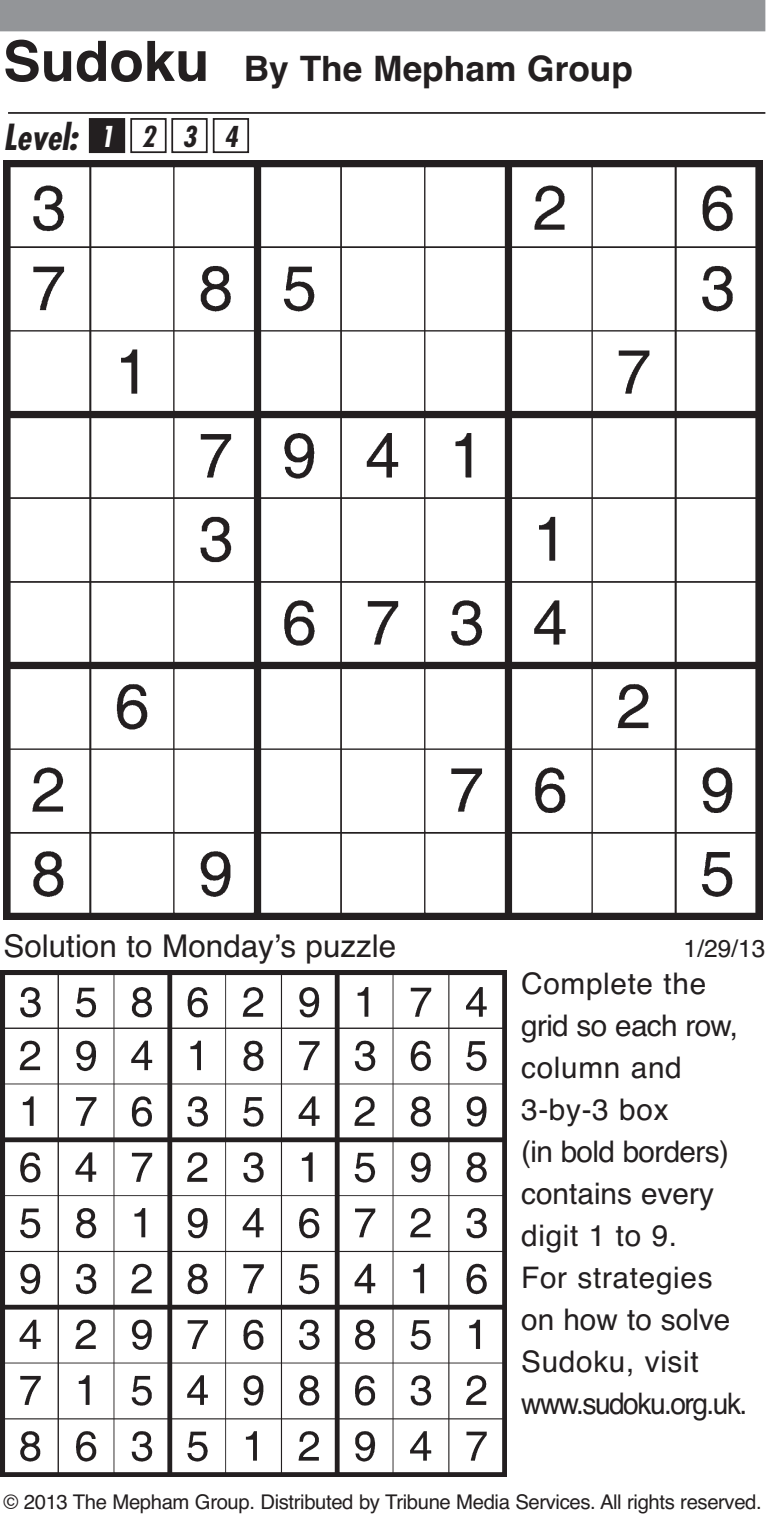
<style>
.page{position:relative;width:767px;height:1523px;background:#fff}
.page>*{position:absolute;margin:0;border:0;box-sizing:border-box;transform-origin:0 0}
.t1{font:700 35px "Helvetica";color:#231f20}
.t2{font:italic 700 condensed 35px "Futura";color:#231f20}
.t3{font:31.5px "Helvetica";color:#231f20}
.t4{font:29.75px/42px "Helvetica";letter-spacing:.02em;color:#231f20}
.t5{font:italic 29.75px "Helvetica";letter-spacing:-.055em;color:#231f20;scale:.95 1}
.t6{font:24.5px "Helvetica";color:#231f20}
.t7{font:20.3px "Helvetica";letter-spacing:-.02em;color:#231f20}
.s1{font-size:55.65px}
.s2{font-size:28px;color:#fff}
.s3{font-size:28px}
</style>
<div class="page">
<div style="left:0;top:0;width:765px;height:31px;background:#939598"></div>
<hr style="left:8px;top:112px;width:757px;height:2px;background:#231f20">
<img style="left:3px;top:161px;width:759px;height:758px">
<img style="left:0;top:970px;width:506px;height:506px">
<div style="left:90px;top:119px;width:34px;height:33px;background:#231f20"></div>
<div style="left:89px;top:118px;width:36px;height:35px;border:2px solid #231f20"></div>
<div style="left:130px;top:118px;width:36px;height:35px;border:2px solid #231f20"></div>
<div style="left:171px;top:118px;width:37px;height:35px;border:2px solid #231f20"></div>
<div style="left:213px;top:118px;width:36px;height:35px;border:2px solid #231f20"></div>
<p class="t1" style="left:3px;top:56px;width:631px"><span class="s1">Sudoku</span> By The Mepham Group</p>
<p class="t2" style="left:4px;top:122px;width:236px">Level: <span class="s2">1</span> <span class="s3">2 3 4</span></p>
<p class="t3" style="left:4px;top:934px;width:394px">Solution to Monday’s puzzle</p>
<p class="t6" style="left:683px;top:939px;width:83px">1/29/13</p>
<p class="t4" style="left:521px;top:965px;width:218px">Complete the grid so each row, column and<br>3-by-3 box<br>(in bold borders) contains every digit 1 to 9.<br>For strategies on how to solve<br>Sudoku, visit</p>
<p class="t5" style="left:521px;top:1392px;width:239px">www.sudoku.org.uk.</p>
<p class="t7" style="left:4px;top:1494px;width:759px">© 2013 The Mepham Group. Distributed by Tribune Media Services. All rights reserved.</p>
</div>
